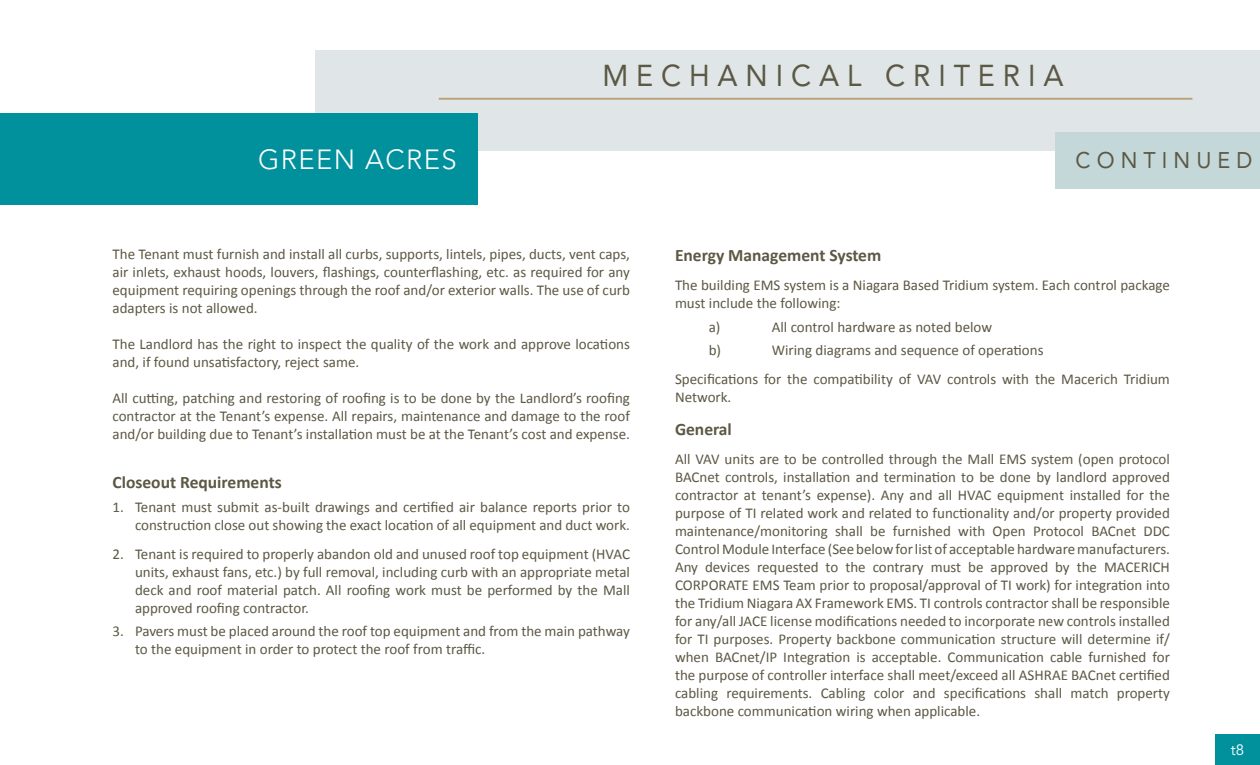
<style>
.page{position:relative;width:1260px;height:765px;background:#fff}
.page>*{position:absolute;margin:0;border:0;box-sizing:border-box;transform-origin:0 0}
.t1{font:30px "Avenir LT Std";letter-spacing:.275em;color:#5b5945;scale:.95 1}
.t2{font:300 27.5px "Avenir LT Std";letter-spacing:.05em;color:#fff}
.t3{font:22.5px "Avenir LT Std";letter-spacing:.285em;color:#5b5945;scale:.95 1}
.t4{font:700 17.5px "Calibri";color:#5c5844}
.t5{font:15px/18px "Calibri";color:#5c5844;text-align:justify}
.t6{font:15px "Avenir LT Std";color:#fff}
</style>
<div class="page">
<div style="left:1215px;top:734px;width:45px;height:31px;background:#00919d"></div>
<div style="left:315px;top:50px;width:945px;height:101px;background:#e0e6e7"></div>
<div style="left:1055px;top:132px;width:205px;height:57px;background:#c4d7d9"></div>
<hr style="left:439px;top:98px;width:753px;height:2px;background:#b9a177">
<div style="left:0;top:114px;width:477px;height:91px;background:#00919d"></div>
<h2 class="t2" style="left:258px;top:143px;width:200px">GREEN ACRES</h2>
<h1 class="t1" style="left:602px;top:59px;width:487px">MECHANICAL CRITERIA</h1>
<h3 class="t3" style="left:1076px;top:147px;width:188px">CONTINUED</h3>
<p class="t5" style="left:113px;top:245px;width:519px">The Tenant must furnish and install all curbs, supports, lintels, pipes, ducts, vent caps, air inlets, exhaust hoods, louvers, flashings, counterflashing, etc. as required for any equipment requiring openings through the roof and/or exterior walls. The use of curb adapters is not allowed.</p>
<p class="t5" style="left:113px;top:335px;width:519px">The Landlord has the right to inspect the quality of the work and approve locations and, if found unsatisfactory, reject same.</p>
<p class="t5" style="left:113px;top:389px;width:519px">All cutting, patching and restoring of roofing is to be done by the Landlord’s roofing contractor at the Tenant’s expense. All repairs, maintenance and damage to the roof and/or building due to Tenant’s installation must be at the Tenant’s cost and expense.</p>
<p class="t4" style="left:112px;top:471px;width:171px">Closeout Requirements</p>
<p class="t5" style="left:112px;top:498px;width:519px;text-align:right">1. Tenant must submit as-built drawings and certified air balance reports prior to construction close out showing the exact location of all equipment and duct work.</p>
<p class="t5" style="left:135px;top:545px;width:496px;text-indent:-22px">2. Tenant is required to properly abandon old and unused roof top equipment (HVAC units, exhaust fans, etc.) by full removal, including curb with an appropriate metal deck and roof material patch. All roofing work must be performed by the Mall approved roofing contractor.</p>
<p class="t5" style="left:135px;top:622px;width:497px;text-indent:-22px">3. Pavers must be placed around the roof top equipment and from the main pathway to the equipment in order to protect the roof from traffic.</p>
<p class="t4" style="left:675px;top:244px;width:208px">Energy Management System</p>
<p class="t5" style="left:675px;top:276px;width:497px">The building EMS system is a Niagara Based Tridium system. Each control package must include the following:</p>
<p class="t5" style="left:709px;top:318px;width:13px">a)</p>
<p class="t5" style="left:772px;top:318px;width:222px">All control hardware as noted below</p>
<p class="t5" style="left:709px;top:341px;width:14px">b)</p>
<p class="t5" style="left:675px;top:336px;width:496px;line-height:29.2px;text-indent:97px">Wiring diagrams and sequence of operations<br>Specifications for the compatibility of VAV controls with the Macerich Tridium</p>
<p class="t5" style="left:675px;top:388px;width:58px">Network.</p>
<p class="t4" style="left:675px;top:418px;width:58px">General</p>
<p class="t5" style="left:675px;top:450px;width:497px">All VAV units are to be controlled through the Mall EMS system (open protocol BACnet controls, installation and termination to be done by landlord approved contractor at tenant’s expense). Any and all HVAC equipment installed for the purpose of TI related work and related to functionality and/or property provided maintenance/monitoring shall be furnished with Open Protocol BACnet DDC Control Module Interface (See below for list of acceptable hardware manufacturers.<br>Any devices requested to the contrary must be approved by the MACERICH CORPORATE EMS Team prior to proposal/approval of TI work) for integration into the Tridium Niagara AX Framework EMS. TI controls contractor shall be responsible for any/all JACE license modifications needed to incorporate new controls installed for TI purposes. Property backbone communication structure will determine if/ when BACnet/IP Integration is acceptable. Communication cable furnished for the purpose of controller interface shall meet/exceed all ASHRAE BACnet certified cabling requirements. Cabling color and specifications shall match property backbone communication wiring when applicable.</p>
<p class="t6" style="left:1231px;top:741px;width:15px">t8</p>
</div>
